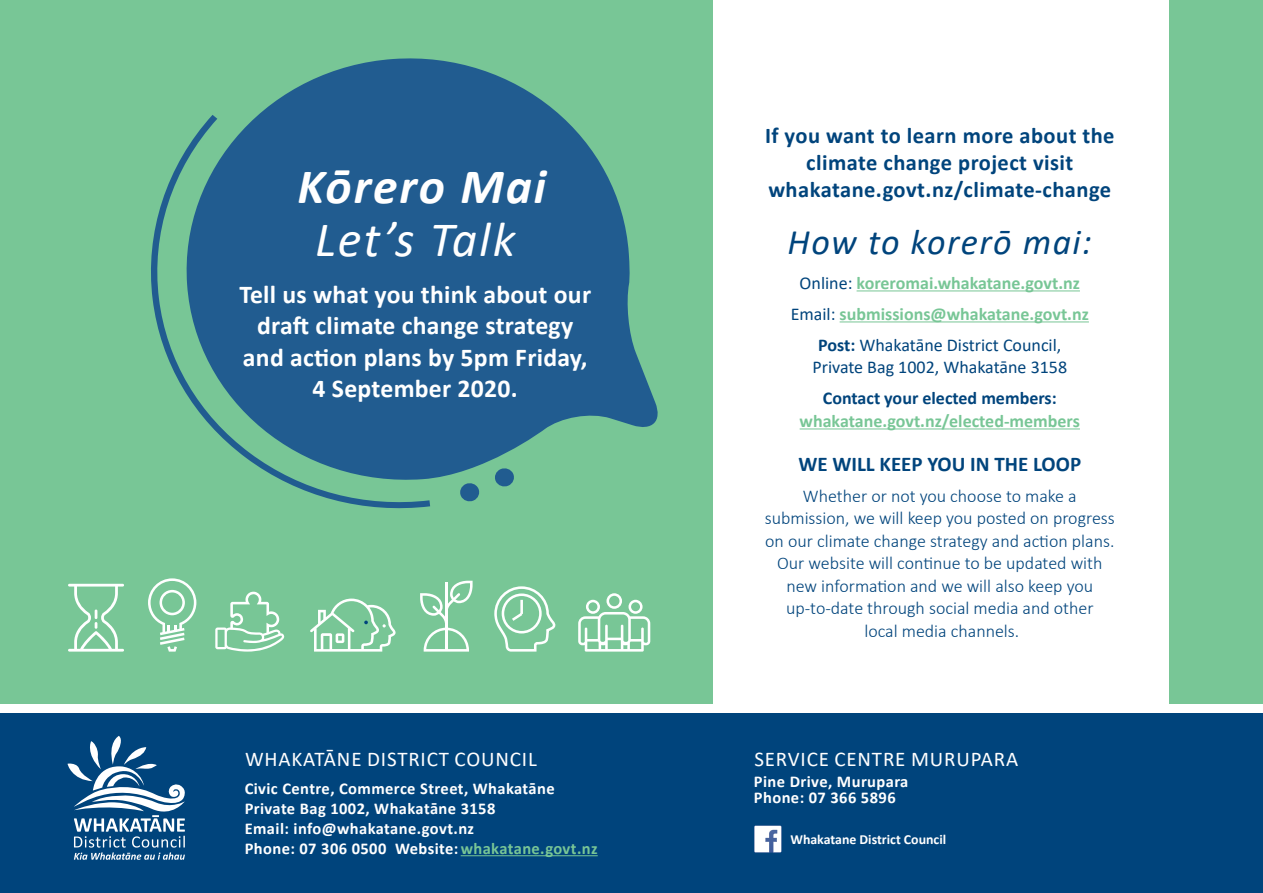
<style>
.page{position:relative;width:1263px;height:893px;background:#fff}
.page>*{position:absolute;margin:0;border:0;box-sizing:border-box;transform-origin:0 0}
.t1{font:italic 700 49.65px "Calibri";letter-spacing:.04em;color:#fff}
.t2{font:italic 49.65px "Calibri";letter-spacing:.04em;color:#fff}
.t3{font:italic 36px "Calibri";letter-spacing:.04em;color:#00447c}
.t4{font:700 25.8px/31.2px "Calibri";letter-spacing:.01em;color:#fff;text-align:center}
.t5{font:700 22.5px/27px "Calibri";letter-spacing:.02em;color:#00447c;text-align:center}
.t6{font:21px "Calibri";letter-spacing:.04em;color:#fff}
.t7{font:700 21px "Calibri";color:#00447c}
.t8{font:300 18px/22.5px "Calibri";color:#00447c;text-align:center}
.t9{font:700 18px/31px "Calibri";color:#78c696;text-align:center}
.t10{font:18px "Calibri";color:#00447c}
.t11{font:700 18px "Calibri";color:#00447c}
.t12{font:700 16.5px/19.8px "Calibri";letter-spacing:.025em;color:#fff}
.t13{font:700 13.8px "Calibri";color:#fff}
.s1{color:#78c696}
.s2{font-weight:400;color:#00447c}
.s3{color:#00447c}
</style>
<div class="page">
<div style="left:0;top:0;width:1263px;height:704px;background:#78c696"></div>
<div style="left:0;top:713px;width:1263px;height:180px;background:#00447c"></div>
<svg style="left:754px;top:826px;width:27px;height:27px"></svg>
<hr style="left:461px;top:855px;width:137px;height:1px;background:#78c696">
<svg style="left:68px;top:736px;width:117px;height:124px"></svg>
<svg style="left:148px;top:578px;width:48px;height:74px"></svg>
<svg style="left:420px;top:581px;width:53px;height:71px"></svg>
<svg style="left:215px;top:591px;width:69px;height:61px"></svg>
<svg style="left:494px;top:586px;width:62px;height:66px"></svg>
<svg style="left:578px;top:593px;width:72px;height:59px"></svg>
<svg style="left:68px;top:584px;width:56px;height:68px"></svg>
<svg style="left:310px;top:599px;width:86px;height:53px"></svg>
<div style="left:713px;top:0;width:455px;height:704px;background:#fff"></div>
<svg style="left:460px;top:488px;width:20px;height:14px"></svg>
<svg style="left:258px;top:58px;width:400px;height:430px;fill:#215c90"></svg>
<svg style="left:151px;top:115px;width:279px;height:394px;fill:#215c90"></svg>
<hr style="left:856px;top:291px;width:224px;height:1px;background:#78c696">
<hr style="left:840px;top:322px;width:249px;height:1px;background:#78c696">
<hr style="left:800px;top:429px;width:149px;height:1px;background:#78c696">
<hr style="left:949px;top:429px;width:131px;height:1px;background:#78c696">
<h1 class="t1" style="left:297px;top:151px;width:250px">Kōrero Mai</h1>
<h1 class="t2" style="left:315px;top:205px;width:202px">Let’s Talk</h1>
<h3 class="t4" style="left:239px;top:279px;width:353px">Tell us what you think about our draft climate change strategy and action plans by 5pm Friday,<br>4 September 2020.</h3>
<p class="t6" style="left:245px;top:745px;width:293px">WHAKATĀNE DISTRICT COUNCIL</p>
<p class="t12" style="left:245px;top:779px;width:355px">Civic Centre, Commerce Street, Whakatāne Private Bag 1002, Whakatāne 3158<br>Email: info@whakatane.govt.nz<br>Phone: 07 306 0500 Website:<span class="s1">whakatane.govt.nz</span></p>
<p class="t5" style="left:765px;top:122px;width:351px">If you want to learn more about the climate change project visit whakatane.govt.nz/climate-change</p>
<h2 class="t3" style="left:788px;top:217px;width:306px">How to korerō mai:</h2>
<p class="t9" style="left:791px;top:267px;width:300px"><span class="s2">Online:</span> koreromai.whakatane.govt.nz<br><span class="s2">Email:</span> submissions@whakatane.govt.nz<br><span class="s3">Post:</span> <span class="s2">Whakatāne District Council,</span></p>
<p class="t10" style="left:812px;top:355px;width:256px">Private Bag 1002, Whakatāne 3158</p>
<p class="t11" style="left:823px;top:386px;width:235px">Contact your elected members:</p>
<p class="t9" style="left:800px;top:405px;width:282px">whakatane.govt.nz/elected-members</p>
<p class="t7" style="left:798px;top:449px;width:284px">WE WILL KEEP YOU IN THE LOOP</p>
<p class="t8" style="left:765px;top:484px;width:352px">Whether or not you choose to make a submission, we will keep you posted on progress on our climate change strategy and action plans.<br>Our website will continue to be updated with new information and we will also keep you up-to-date through social media and other<br>local media channels.</p>
<p class="t6" style="left:754px;top:745px;width:265px">SERVICE CENTRE MURUPARA</p>
<p class="t12" style="left:754px;top:773px;width:156px;line-height:16.5px">Pine Drive, Murupara<br>Phone: 07 366 5896</p>
<p class="t13" style="left:790px;top:829px;width:157px">Whakatane District Council</p>
</div>
